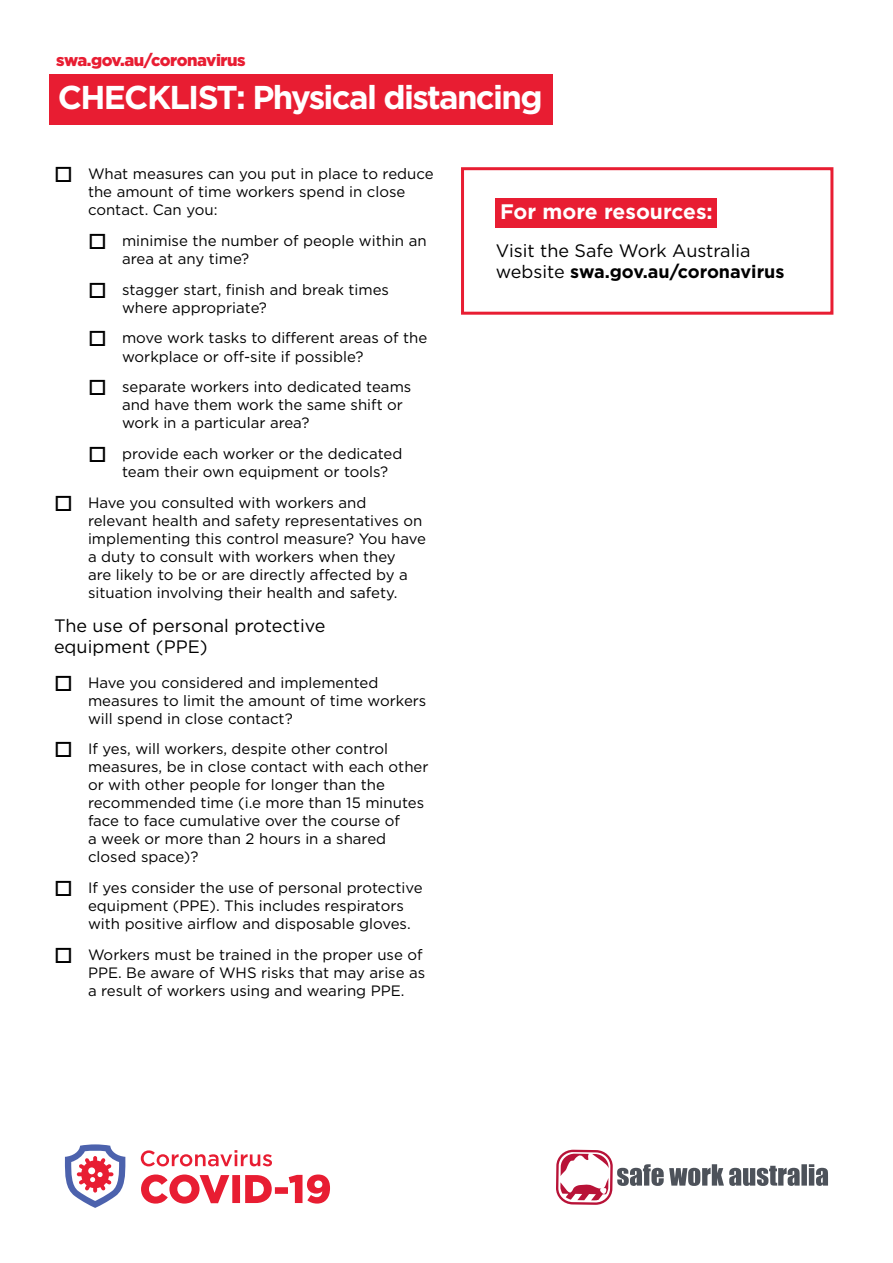
<style>
.page{position:relative;width:893px;height:1263px;background:#fff}
.page>*{position:absolute;margin:0;border:0;box-sizing:border-box;transform-origin:0 0}
.t1{font:700 33px "Gotham";letter-spacing:-.05em;color:#fff}
.t2{font:700 21px "Gotham";color:#fff}
.t3{font:18px/21px "Gotham";color:#000}
.t4{font:900 16.5px "Gotham";letter-spacing:-.025em;color:#e81d32}
.t5{font:15px/18px "Gotham";color:#000}
.s1{font-weight:700}
</style>
<div class="page">
<div style="left:49px;top:74px;width:504px;height:50px;background:#e81d32"></div>
<svg style="left:65px;top:1144px;width:60px;height:64px"></svg>
<svg style="left:141px;top:1174px;width:189px;height:29px"></svg>
<svg style="left:141px;top:1150px;width:131px;height:16px"></svg>
<div style="left:496px;top:198px;width:221px;height:30px;background:#e81d32"></div>
<div style="left:461px;top:167px;width:372px;height:148px;border:3px solid #e81d32"></div>
<svg style="left:556px;top:1149px;width:272px;height:56px"></svg>
<p class="t4" style="left:56px;top:49px;width:191px">swa.gov.au/coronavirus</p>
<h1 class="t1" style="left:58px;top:76px;width:486px">CHECKLIST: Physical distancing</h1>
<p class="t5" style="left:88px;top:165px;width:347px">What measures can you put in place to reduce the amount of time workers spend in close contact. Can you:</p>
<p class="t5" style="left:122px;top:231px;width:306px">minimise the number of people within an area at any time?</p>
<p class="t5" style="left:122px;top:280px;width:268px">stagger start, finish and break times where appropriate?</p>
<p class="t5" style="left:122px;top:329px;width:307px">move work tasks to different areas of the workplace or off-site if possible?</p>
<p class="t5" style="left:122px;top:378px;width:291px">separate workers into dedicated teams and have them work the same shift or work in a particular area?</p>
<p class="t5" style="left:122px;top:444px;width:282px">provide each worker or the dedicated team their own equipment or tools?</p>
<p class="t5" style="left:88px;top:493px;width:340px">Have you consulted with workers and relevant health and safety representatives on implementing this control measure? You have a duty to consult with workers when they<br>are likely to be or are directly affected by a situation involving their health and safety.</p>
<p class="t3" style="left:54px;top:614px;width:273px">The use of personal protective equipment (PPE)</p>
<p class="t5" style="left:88px;top:673px;width:340px">Have you considered and implemented measures to limit the amount of time workers will spend in close contact?</p>
<p class="t5" style="left:88px;top:740px;width:342px">If yes, will workers, despite other control measures, be in close contact with each other or with other people for longer than the recommended time (i.e more than 15 minutes face to face cumulative over the course of<br>a week or more than 2 hours in a shared closed space)?</p>
<p class="t5" style="left:88px;top:878px;width:336px">If yes consider the use of personal protective equipment (PPE). This includes respirators with positive airflow and disposable gloves.</p>
<p class="t5" style="left:88px;top:945px;width:339px">Workers must be trained in the proper use of<br>PPE. Be aware of WHS risks that may arise as a result of workers using and wearing PPE.</p>
<h2 class="t2" style="left:500px;top:198px;width:214px">For more resources:</h2>
<p class="t3" style="left:496px;top:240px;width:290px">Visit the Safe Work Australia website <span class="s1">swa.gov.au/coronavirus</span></p>
</div>
